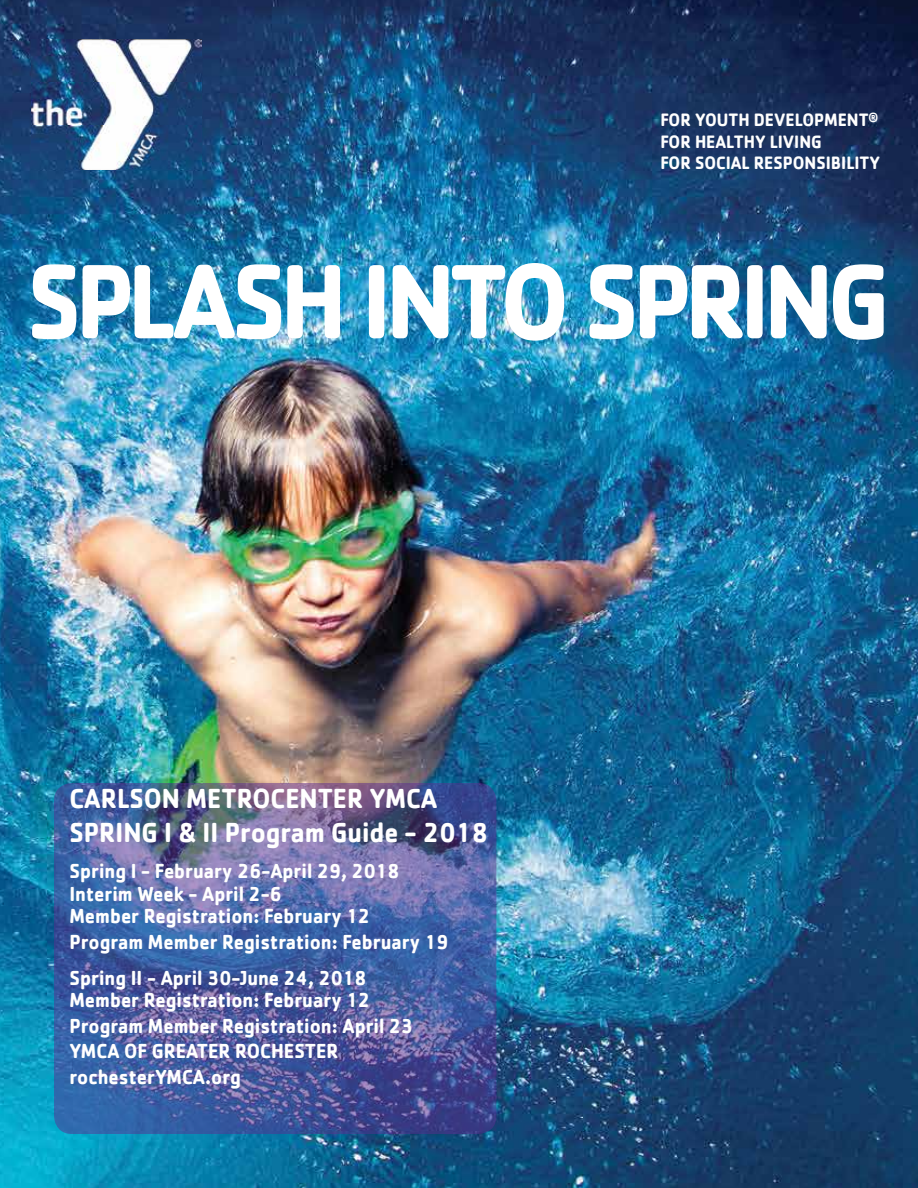
<style>
.page{position:relative;width:918px;height:1188px;background:#fff}
.page>*{position:absolute;margin:0;border:0;box-sizing:border-box;transform-origin:0 0}
.t1{font:700 109.65px "Cachet";letter-spacing:-.065em;color:#fff;scale:.9 1}
.t2{font:700 28.5px/34.2px "Cachet";color:#fff;scale:.9 1}
.t3{font:700 21px/25.5px "Cachet";color:#fff;scale:.9 1}
.t4{font:700 18.6px/21.6px "Cachet";color:#fff;scale:.9 1}
</style>
<div class="page">
<img style="left:0;top:0;width:918px;height:1188px">
<img style="left:31px;top:39px;width:170px;height:130px">
<img style="left:54px;top:783px;width:442px;height:351px;border-radius:18px">
<p class="t4" style="left:660px;top:108px;width:246px">FOR YOUTH DEVELOPMENT<sup>®<br></sup>FOR HEALTHY LIVING<br>FOR SOCIAL RESPONSIBILITY</p>
<h1 class="t1" style="left:27px;top:230px;width:961px">SPLASH INTO SPRING</h1>
<h2 class="t2" style="left:70px;top:780px;width:467px">CARLSON METROCENTER YMCA<br>SPRING I &amp; II Program Guide - 2018</h2>
<p class="t3" style="left:70px;top:859px;width:368px;line-height:22.5px">Spring I - February 26-April 29, 2018<br>Interim Week - April 2-6<br>Member Registration: February 12</p>
<p class="t3" style="left:70px;top:923px;width:423px;line-height:36px">Program Member Registration: February 19<br>Spring II - April 30-June 24, 2018</p>
<p class="t3" style="left:70px;top:987px;width:383px">Member Registration: February 12<br>Program Member Registration: April 23<br>YMCA OF GREATER ROCHESTER rochesterYMCA.org</p>
</div>
